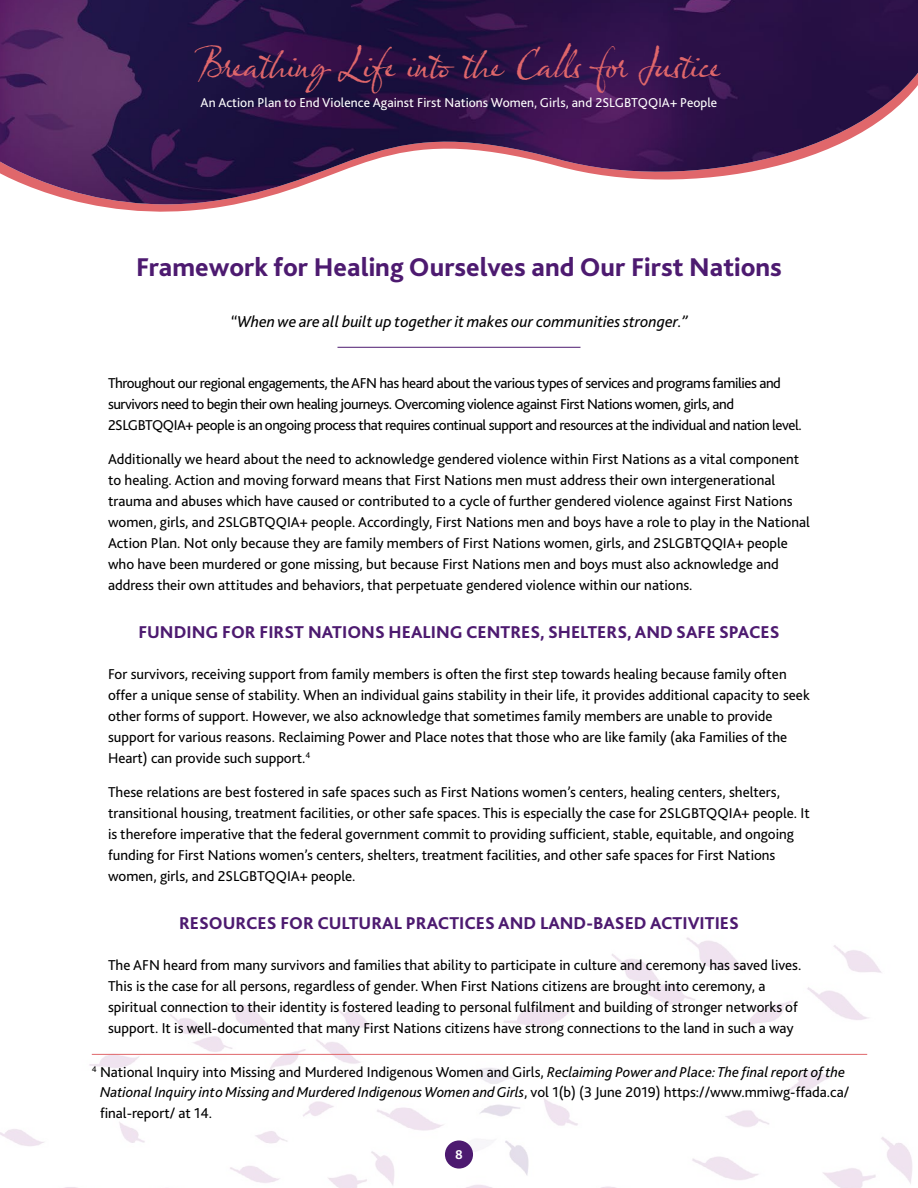
<style>
.page{position:relative;width:918px;height:1188px;background:#fff}
.page>*{position:absolute;margin:0;border:0;box-sizing:border-box;transform-origin:0 0}
.t1{font:41.85px "Olicana W00 Rough";letter-spacing:-.005em;color:#e0676b}
.t2{font:800 26.85px "Bliss 2";color:#4d1a70}
.t3{font:800 18px "Bliss 2";color:#4d1a70}
.t4{font:italic 16.5px "Bliss 2";color:#000}
.t5{font:15px/20.9px "Bliss 2";color:#000}
.t6{font:15px/20.9px "Bliss 2";letter-spacing:-.03em;color:#000}
.t7{font:13.5px "Bliss 2";letter-spacing:.005em;color:#fff}
.t8{font:700 13.5px "Bliss 2";color:#fff}
.s1{font-style:italic}
</style>
<div class="page">
<img style="left:0;top:0;width:918px;height:206px">
<img style="left:0;top:937px;width:913px;height:251px">
<div style="left:445px;top:1140px;width:28px;height:29px;background:#4d1a70;border-radius:50%"></div>
<hr style="left:338px;top:347px;width:242px;height:1px;background:#4d1a70">
<hr style="left:92px;top:1054px;width:775px;height:1px;background:#e0676b">
<h1 class="t1" style="left:197px;top:37px;width:525px">Breathing Life into the Calls for Justice</h1>
<p class="t7" style="left:201px;top:94px;width:518px">An Action Plan to End Violence Against First Nations Women, Girls, and 2SLGBTQQIA+ People</p>
<h2 class="t2" style="left:136px;top:250px;width:647px">Framework for Healing Ourselves and Our First Nations</h2>
<p class="t4" style="left:230px;top:311px;width:459px">“When we are all built up together it makes our communities stronger.”</p>
<p class="t6" style="left:108px;top:372px;width:695px">Throughout our regional engagements, the AFN has heard about the various types of services and programs families and survivors need to begin their own healing journeys. Overcoming violence against First Nations women, girls, and<br>2SLGBTQQIA+ people is an ongoing process that requires continual support and resources at the individual and nation level.</p>
<p class="t5" style="left:108px;top:449px;width:704px">Additionally we heard about the need to acknowledge gendered violence within First Nations as a vital component to healing. Action and moving forward means that First Nations men must address their own intergenerational trauma and abuses which have caused or contributed to a cycle of further gendered violence against First Nations women, girls, and 2SLGBTQQIA+ people. Accordingly, First Nations men and boys have a role to play in the National Action Plan. Not only because they are family members of First Nations women, girls, and 2SLGBTQQIA+ people who have been murdered or gone missing, but because First Nations men and boys must also acknowledge and address their own attitudes and behaviors, that perpetuate gendered violence within our nations.</p>
<p class="t3" style="left:138px;top:621px;width:643px">FUNDING FOR FIRST NATIONS HEALING CENTRES, SHELTERS, AND SAFE SPACES</p>
<p class="t5" style="left:108px;top:663px;width:703px">For survivors, receiving support from family members is often the first step towards healing because family often offer a unique sense of stability. When an individual gains stability in their life, it provides additional capacity to seek other forms of support. However, we also acknowledge that sometimes family members are unable to provide support for various reasons. Reclaiming Power and Place notes that those who are like family (aka Families of the Heart) can provide such support.<sup>4</sup></p>
<p class="t5" style="left:108px;top:781px;width:703px">These relations are best fostered in safe spaces such as First Nations women’s centers, healing centers, shelters, transitional housing, treatment facilities, or other safe spaces. This is especially the case for 2SLGBTQQIA+ people. It is therefore imperative that the federal government commit to providing sufficient, stable, equitable, and ongoing funding for First Nations women’s centers, shelters, treatment facilities, and other safe spaces for First Nations women, girls, and 2SLGBTQQIA+ people.</p>
<p class="t3" style="left:179px;top:912px;width:561px">RESOURCES FOR CULTURAL PRACTICES AND LAND-BASED ACTIVITIES</p>
<p class="t5" style="left:108px;top:954px;width:695px">The AFN heard from many survivors and families that ability to participate in culture and ceremony has saved lives.<br>This is the case for all persons, regardless of gender. When First Nations citizens are brought into ceremony, a spiritual connection to their identity is fostered leading to personal fulfilment and building of stronger networks of support. It is well-documented that many First Nations citizens have strong connections to the land in such a way</p>
<p class="t5" style="left:100px;top:1061px;width:751px;text-indent:-8px"><sup>4</sup> National Inquiry into Missing and Murdered Indigenous Women and Girls, <span class="s1">Reclaiming Power and Place: The final report of the<br>National Inquiry into Missing and Murdered Indigenous Women and Girls</span>, vol 1(b) (3 June 2019) https://www.mmiwg-ffada.ca/ final-report/ at 14.</p>
<p class="t8" style="left:455px;top:1146px;width:9px">8</p>
</div>
